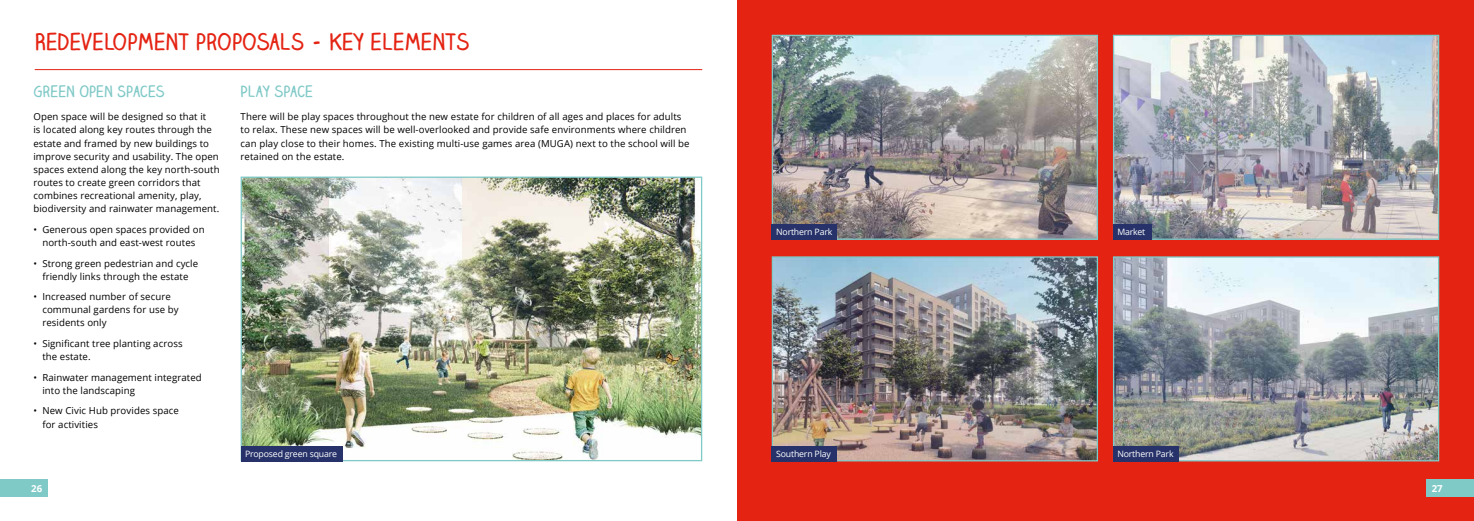
<style>
.page{position:relative;width:1474px;height:521px;background:#fff}
.page>*{position:absolute;margin:0;border:0;box-sizing:border-box;transform-origin:0 0}
.t1{font:700 21.88px "Claire Hand";letter-spacing:.01em;color:#e42313}
.t2{font:700 14.88px "Claire Hand";letter-spacing:.01em;color:#7fc9c7}
.t3{font:9.62px/13.1px "Open Sans";letter-spacing:.01em;color:#000}
.t4{font:700 9.62px "Open Sans";color:#fff}
.t5{font:8.75px "Open Sans";letter-spacing:-.02em;color:#fff}
</style>
<div class="page">
<div style="left:737px;top:0;width:736px;height:521px;background:#e42313"></div>
<hr style="left:35px;top:69px;width:667px;height:1px;background:#e42313">
<img style="left:243px;top:179px;width:457px;height:280px">
<div style="left:241px;top:177px;width:461px;height:284px;border:1px solid #7fc9c7"></div>
<img style="left:773px;top:37px;width:323px;height:201px">
<div style="left:771px;top:35px;width:327px;height:205px;border:1px solid #7fc9c7"></div>
<img style="left:773px;top:258px;width:323px;height:201px">
<div style="left:771px;top:256px;width:327px;height:205px;border:1px solid #7fc9c7"></div>
<img style="left:1114px;top:37px;width:323px;height:201px">
<div style="left:1112px;top:35px;width:327px;height:205px;border:1px solid #7fc9c7"></div>
<img style="left:1114px;top:258px;width:323px;height:201px">
<div style="left:1112px;top:256px;width:327px;height:205px;border:1px solid #7fc9c7"></div>
<div style="left:241px;top:446px;width:101px;height:15px;background:#263269"></div>
<div style="left:771px;top:224px;width:66px;height:16px;background:#263269"></div>
<div style="left:1112px;top:224px;width:39px;height:16px;background:#263269"></div>
<div style="left:771px;top:446px;width:66px;height:15px;background:#263269"></div>
<div style="left:1112px;top:446px;width:66px;height:15px;background:#263269"></div>
<div style="left:1426px;top:480px;width:47px;height:17px;background:#7fc9c7"></div>
<div style="left:0;top:480px;width:47px;height:17px;background:#7fc9c7"></div>
<h1 class="t1" style="left:35px;top:27px;width:436px">REDEVELOPMENT PROPOSALS – KEY ELEMENTS</h1>
<h2 class="t2" style="left:33px;top:81px;width:133px">GREEN OPEN SPACES</h2>
<p class="t3" style="left:33px;top:110px;width:188px">Open space will be designed so that it<br>is located along key routes through the estate and framed by new buildings to improve security and usability. The open spaces extend along the key north-south routes to create green corridors that combines recreational amenity, play, biodiversity and rainwater management.</p>
<p class="t3" style="left:33px;top:222px;width:173px;text-align:center">• Generous open spaces provided on north-south and east-west routes</p>
<p class="t3" style="left:33px;top:256px;width:166px;text-align:center">• Strong green pedestrian and cycle friendly links through the estate</p>
<p class="t3" style="left:42px;top:290px;width:138px;text-indent:-9px">• Increased number of secure communal gardens for use by residents only</p>
<p class="t3" style="left:42px;top:337px;width:142px;text-indent:-9px">• Significant tree planting across the estate.</p>
<p class="t3" style="left:42px;top:370px;width:161px;text-indent:-9px">• Rainwater management integrated into the landscaping</p>
<p class="t3" style="left:42px;top:404px;width:138px;text-indent:-9px">• New Civic Hub provides space for activities</p>
<h2 class="t2" style="left:241px;top:81px;width:74px">PLAY SPACE</h2>
<p class="t3" style="left:241px;top:110px;width:450px">There will be play spaces throughout the new estate for children of all ages and places for adults to relax. These new spaces will be well-overlooked and provide safe environments where children can play close to their homes. The existing multi-use games area (MUGA) next to the school will be retained on the estate.</p>
<p class="t5" style="left:245px;top:448px;width:94px">Proposed green square</p>
<p class="t5" style="left:776px;top:226px;width:58px">Northern Park</p>
<p class="t5" style="left:1117px;top:226px;width:30px">Market</p>
<p class="t5" style="left:776px;top:448px;width:56px">Southern Play</p>
<p class="t5" style="left:1117px;top:448px;width:58px">Northern Park</p>
<p class="t4" style="left:31px;top:482px;width:12px">26</p>
<p class="t4" style="left:1431px;top:482px;width:12px">27</p>
</div>
